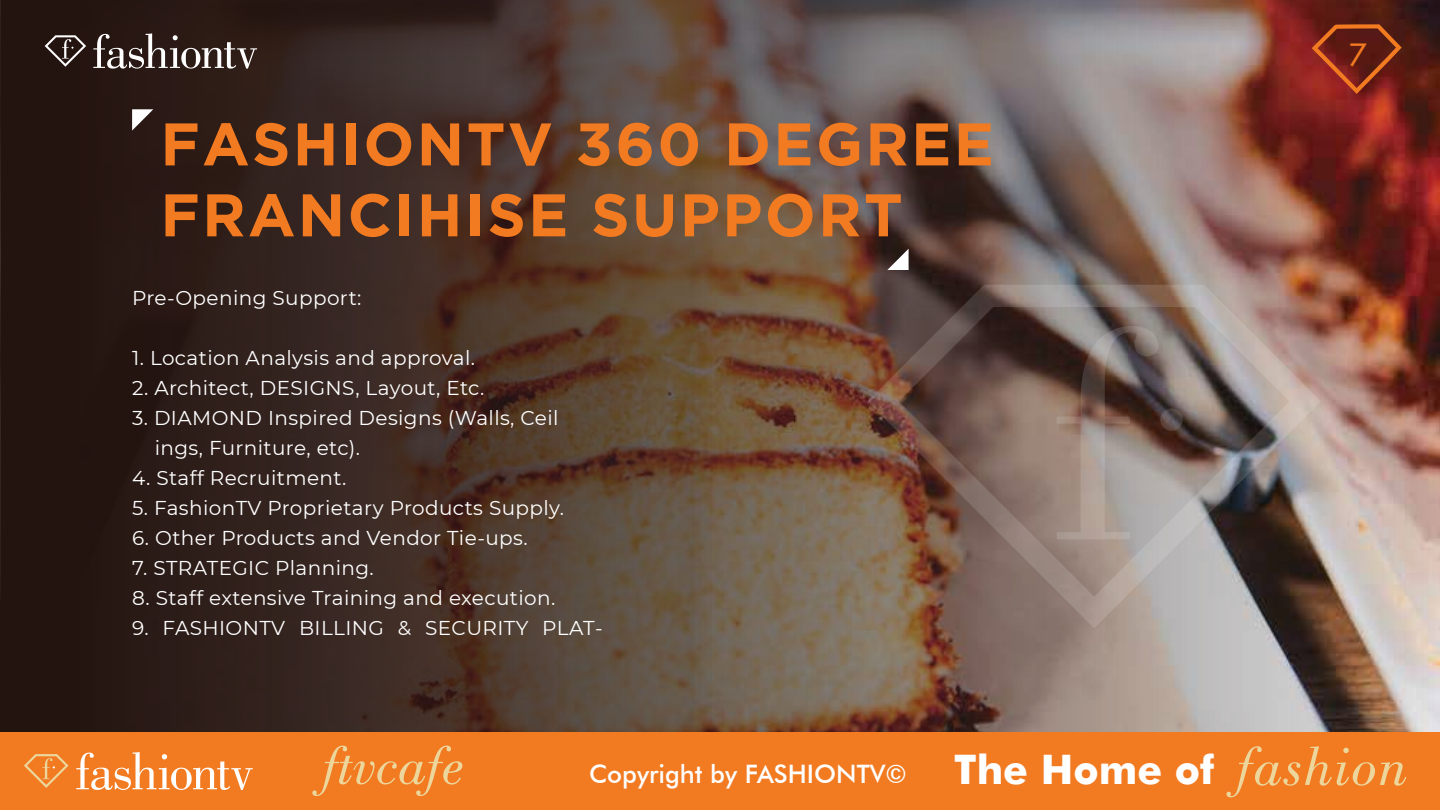
<style>
.page{position:relative;width:1440px;height:810px;background:#fff}
.page>*{position:absolute;margin:0;border:0;box-sizing:border-box;transform-origin:0 0}
.t1{font:700 60px/70.9px "Gotham";letter-spacing:.04em;color:#f27a21}
.t2{font:italic 57.7px "Bodoni BT";color:#ecd69c}
.t3{font:500 30px "Futura";color:#f27a21}
.t4{font:500 25.4px "Futura BT";color:#fff}
.t5{font:20px/30px "Montserrat";letter-spacing:.02em;color:#fff}
.s1{font-family:"Futura";font-weight:700;font-size:40.7px}
.s2{font-family:"Bodoni BT";font-weight:400;font-style:italic;font-size:58.4px;color:#ecd69c}
</style>
<div class="page">
<img style="left:0;top:0;width:1440px;height:732px">
<svg style="left:45px;top:35px;width:41px;height:32px"></svg>
<svg style="left:93px;top:33px;width:164px;height:36px"></svg>
<svg style="left:1312px;top:24px;width:90px;height:70px;background:#802a19"></svg>
<svg style="left:132px;top:109px;width:21px;height:22px"></svg>
<svg style="left:887px;top:249px;width:22px;height:21px"></svg>
<img style="left:867px;top:285px;width:454px;height:343px">
<svg style="left:1057px;top:326px;width:101px;height:213px;background:#887872"></svg>
<svg style="left:1160px;top:408px;width:23px;height:23px"></svg>
<div style="left:0;top:732px;width:1440px;height:78px;background:#f27a21"></div>
<svg style="left:24px;top:754px;width:45px;height:34px"></svg>
<svg style="left:76px;top:752px;width:177px;height:38px"></svg>
<h1 class="t1" style="left:160px;top:107px;width:835px">FASHIONTV 360 DEGREE<br>FRANCIHISE SUPPORT</h1>
<p class="t5" style="left:132px;top:282px;width:231px">Pre-Opening Support:</p>
<p class="t5" style="left:132px;top:342px;width:344px">1. Location Analysis and approval.</p>
<p class="t5" style="left:132px;top:372px;width:354px">2. Architect, DESIGNS, Layout, Etc.</p>
<p class="t5" style="left:155px;top:402px;width:405px;text-indent:-23px">3. DIAMOND Inspired Designs (Walls, Ceil ings, Furniture, etc).</p>
<p class="t5" style="left:132px;top:462px;width:216px">4. Staff Recruitment.</p>
<p class="t5" style="left:132px;top:492px;width:433px">5. FashionTV Proprietary Products Supply.</p>
<p class="t5" style="left:132px;top:522px;width:397px">6. Other Products and Vendor Tie-ups.</p>
<p class="t5" style="left:132px;top:552px;width:243px">7. STRATEGIC Planning.</p>
<p class="t5" style="left:132px;top:582px;width:425px">8. Staff extensive Training and execution.</p>
<p class="t5" style="left:132px;top:612px;width:472px">9. FASHIONTV BILLING &amp; SECURITY PLAT-</p>
<h3 class="t3" style="left:1349px;top:37px;width:19px">7</h3>
<h2 class="t2" style="left:324px;top:730px;width:143px">ftvcafe</h2>
<p class="t4" style="left:589px;top:759px;width:821px">Copyright by FASHIONTV© <span class="s1">The Home of</span> <span class="s2">fashion</span></p>
</div>
